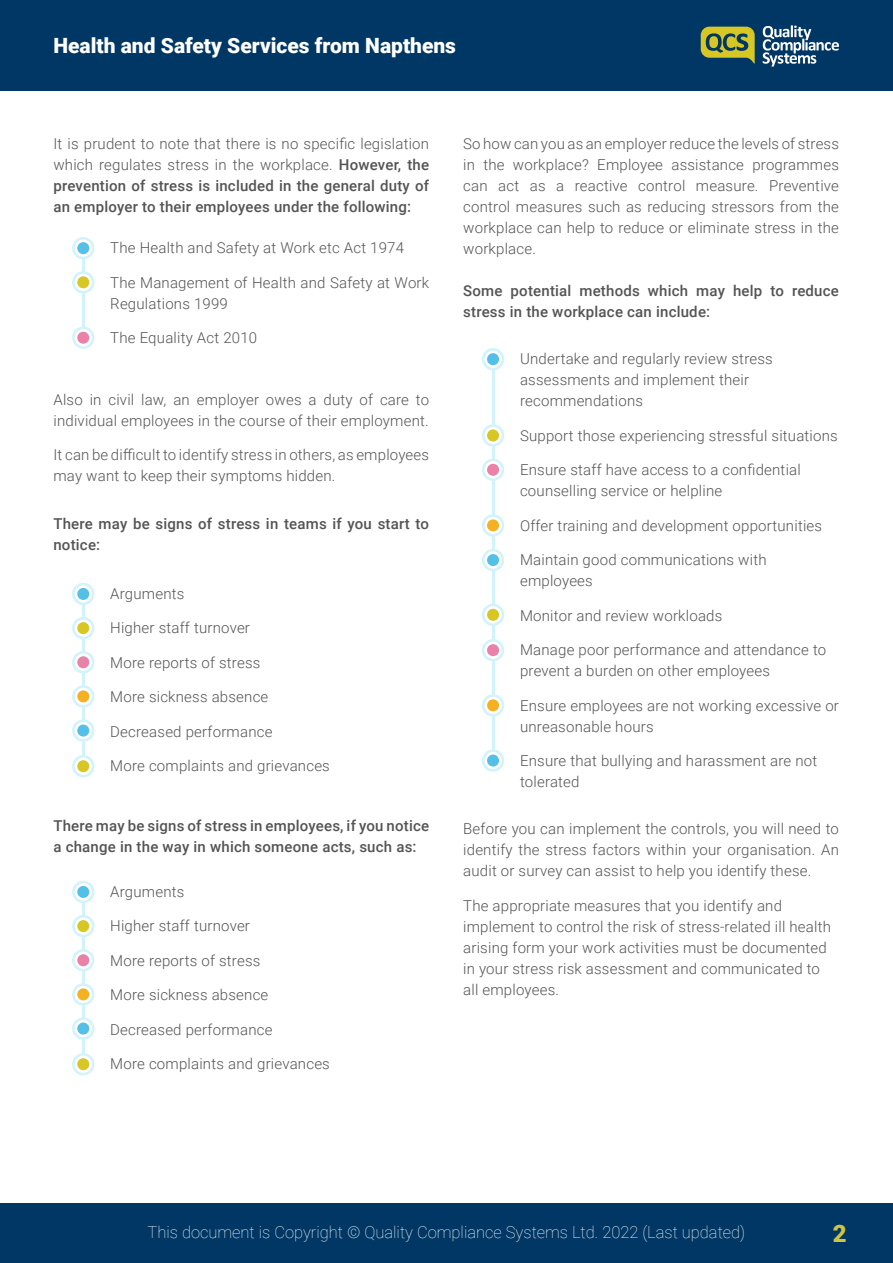
<style>
.page{position:relative;width:893px;height:1263px;background:#fff}
.page>*{position:absolute;margin:0;border:0;box-sizing:border-box;transform-origin:0 0}
.t1{font:900 24px "Roboto";color:#cfc53f}
.t2{font:900 21px "Roboto";color:#fff}
.t3{font:100 16.5px "Roboto";color:#fff}
.t4{font:300 15px/21px "Roboto";letter-spacing:.015em;color:#545454}
.t5{font:500 15px/21px "Roboto";letter-spacing:.015em;color:#545454}
.s1{font-weight:300}
</style>
<div class="page">
<div style="left:0;top:0;width:893px;height:90px;background:#003764"></div>
<div style="left:0;top:1203px;width:893px;height:60px;background:#003764"></div>
<svg style="left:701px;top:27px;width:54px;height:37px"></svg>
<svg style="left:763px;top:25px;width:76px;height:42px"></svg>
<svg style="left:72px;top:237px;width:22px;height:22px"></svg>
<div style="left:77px;top:242px;width:12px;height:12px;background:#54c0e8;border-radius:50%"></div>
<svg style="left:482px;top:348px;width:22px;height:22px"></svg>
<div style="left:487px;top:353px;width:12px;height:12px;background:#54c0e8;border-radius:50%"></div>
<svg style="left:72px;top:583px;width:22px;height:22px"></svg>
<div style="left:77px;top:588px;width:12px;height:12px;background:#54c0e8;border-radius:50%"></div>
<svg style="left:72px;top:881px;width:22px;height:22px"></svg>
<div style="left:77px;top:886px;width:12px;height:12px;background:#54c0e8;border-radius:50%"></div>
<svg style="left:72px;top:271px;width:22px;height:22px"></svg>
<div style="left:77px;top:276px;width:12px;height:12px;background:#d7c724;border-radius:50%"></div>
<svg style="left:72px;top:617px;width:22px;height:22px"></svg>
<div style="left:77px;top:622px;width:12px;height:12px;background:#d7c724;border-radius:50%"></div>
<svg style="left:72px;top:915px;width:22px;height:22px"></svg>
<div style="left:77px;top:920px;width:12px;height:12px;background:#d7c724;border-radius:50%"></div>
<svg style="left:72px;top:685px;width:22px;height:22px"></svg>
<div style="left:77px;top:690px;width:12px;height:12px;background:#f4b223;border-radius:50%"></div>
<svg style="left:72px;top:983px;width:22px;height:22px"></svg>
<div style="left:77px;top:988px;width:12px;height:12px;background:#f4b223;border-radius:50%"></div>
<svg style="left:72px;top:651px;width:22px;height:22px"></svg>
<div style="left:77px;top:656px;width:12px;height:12px;background:#ea81a8;border-radius:50%"></div>
<svg style="left:72px;top:949px;width:22px;height:22px"></svg>
<div style="left:77px;top:954px;width:12px;height:12px;background:#ea81a8;border-radius:50%"></div>
<svg style="left:72px;top:719px;width:22px;height:23px"></svg>
<div style="left:77px;top:724px;width:12px;height:12px;background:#54c0e8;border-radius:50%"></div>
<svg style="left:72px;top:1017px;width:22px;height:23px"></svg>
<div style="left:77px;top:1022px;width:12px;height:12px;background:#54c0e8;border-radius:50%"></div>
<svg style="left:72px;top:755px;width:22px;height:22px"></svg>
<div style="left:77px;top:760px;width:12px;height:12px;background:#d7c724;border-radius:50%"></div>
<svg style="left:72px;top:1053px;width:22px;height:22px"></svg>
<div style="left:77px;top:1058px;width:12px;height:12px;background:#d7c724;border-radius:50%"></div>
<svg style="left:72px;top:327px;width:22px;height:22px"></svg>
<div style="left:77px;top:332px;width:12px;height:12px;background:#ea81a8;border-radius:50%"></div>
<svg style="left:482px;top:694px;width:22px;height:22px"></svg>
<div style="left:487px;top:699px;width:12px;height:12px;background:#f4b223;border-radius:50%"></div>
<svg style="left:482px;top:749px;width:22px;height:23px"></svg>
<div style="left:487px;top:754px;width:12px;height:12px;background:#54c0e8;border-radius:50%"></div>
<hr style="left:82px;top:258px;width:3px;height:14px;background:#d2f3fc">
<hr style="left:492px;top:369px;width:2px;height:56px;background:#d2f3fc">
<hr style="left:82px;top:603px;width:3px;height:15px;background:#d2f3fc">
<hr style="left:82px;top:901px;width:3px;height:15px;background:#d2f3fc">
<hr style="left:82px;top:672px;width:3px;height:14px;background:#d2f3fc">
<hr style="left:82px;top:970px;width:3px;height:14px;background:#d2f3fc">
<hr style="left:82px;top:637px;width:3px;height:15px;background:#d2f3fc">
<hr style="left:82px;top:935px;width:3px;height:15px;background:#d2f3fc">
<hr style="left:82px;top:706px;width:3px;height:15px;background:#d2f3fc">
<hr style="left:82px;top:1004px;width:3px;height:15px;background:#d2f3fc">
<hr style="left:82px;top:741px;width:3px;height:15px;background:#d2f3fc">
<hr style="left:82px;top:1039px;width:3px;height:15px;background:#d2f3fc">
<hr style="left:82px;top:292px;width:3px;height:36px;background:#d2f3fc">
<svg style="left:482px;top:424px;width:22px;height:57px"></svg>
<hr style="left:492px;top:479px;width:2px;height:36px;background:#d2f3fc">
<svg style="left:482px;top:514px;width:22px;height:57px"></svg>
<hr style="left:492px;top:569px;width:2px;height:36px;background:#d2f3fc">
<svg style="left:482px;top:604px;width:22px;height:57px"></svg>
<hr style="left:492px;top:660px;width:2px;height:36px;background:#d2f3fc">
<hr style="left:492px;top:715px;width:2px;height:36px;background:#d2f3fc">
<h2 class="t2" style="left:53px;top:31px;width:404px">Health and Safety Services from Napthens</h2>
<p class="t5" style="left:53px;top:132px;width:377px;text-align:justify"><span class="s1">It is prudent to note that there is no specific legislation which regulates stress in the workplace.</span> However, the prevention of stress is included in the general duty of an employer to their employees under the following:</p>
<p class="t4" style="left:463px;top:132px;width:377px;text-align:justify">So how can you as an employer reduce the levels of stress in the workplace? Employee assistance programmes can act as a reactive control measure. Preventive control measures such as reducing stressors from the workplace can help to reduce or eliminate stress in the workplace.</p>
<p class="t5" style="left:463px;top:279px;width:377px">Some potential methods which may help to reduce stress in the workplace can include:</p>
<p class="t4" style="left:110px;top:237px;width:295px">The Health and Safety at Work etc Act 1974</p>
<p class="t4" style="left:110px;top:271px;width:320px">The Management of Health and Safety at Work<br>Regulations 1999</p>
<p class="t4" style="left:110px;top:327px;width:148px">The Equality Act 2010</p>
<p class="t4" style="left:53px;top:388px;width:377px">Also in civil law, an employer owes a duty of care to individual employees in the course of their employment.</p>
<p class="t4" style="left:53px;top:444px;width:377px">It can be difficult to identify stress in others, as employees may want to keep their symptoms hidden.</p>
<p class="t5" style="left:53px;top:513px;width:377px">There may be signs of stress in teams if you start to notice:</p>
<p class="t4" style="left:110px;top:582px;width:76px">Arguments</p>
<p class="t4" style="left:110px;top:617px;width:141px">Higher staff turnover</p>
<p class="t4" style="left:110px;top:651px;width:152px">More reports of stress</p>
<p class="t4" style="left:110px;top:686px;width:160px">More sickness absence</p>
<p class="t4" style="left:110px;top:720px;width:164px">Decreased performance</p>
<p class="t4" style="left:110px;top:755px;width:221px">More complaints and grievances</p>
<p class="t5" style="left:53px;top:815px;width:377px">There may be signs of stress in employees, if you notice a change in the way in which someone acts, such as:</p>
<p class="t4" style="left:110px;top:880px;width:76px">Arguments</p>
<p class="t4" style="left:110px;top:915px;width:141px">Higher staff turnover</p>
<p class="t4" style="left:110px;top:949px;width:152px">More reports of stress</p>
<p class="t4" style="left:110px;top:984px;width:160px">More sickness absence</p>
<p class="t4" style="left:110px;top:1018px;width:164px">Decreased performance</p>
<p class="t4" style="left:110px;top:1053px;width:221px">More complaints and grievances</p>
<p class="t4" style="left:520px;top:348px;width:254px">Undertake and regularly review stress assessments and implement their recommendations</p>
<p class="t4" style="left:520px;top:424px;width:319px">Support those experiencing stressful situations</p>
<p class="t4" style="left:520px;top:459px;width:282px">Ensure staff have access to a confidential counselling service or helpline</p>
<p class="t4" style="left:520px;top:514px;width:304px">Offer training and development opportunities</p>
<p class="t4" style="left:520px;top:549px;width:248px">Maintain good communications with employees</p>
<p class="t4" style="left:520px;top:604px;width:204px">Monitor and review workloads</p>
<p class="t4" style="left:520px;top:639px;width:308px">Manage poor performance and attendance to prevent a burden on other employees</p>
<p class="t4" style="left:520px;top:694px;width:320px">Ensure employees are not working excessive or unreasonable hours</p>
<p class="t4" style="left:520px;top:750px;width:299px">Ensure that bullying and harassment are not tolerated</p>
<p class="t4" style="left:463px;top:818px;width:377px;text-align:justify">Before you can implement the controls, you will need to identify the stress factors within your organisation. An audit or survey can assist to help you identify these.</p>
<p class="t4" style="left:463px;top:894px;width:369px">The appropriate measures that you identify and implement to control the risk of stress-related ill health arising form your work activities must be documented in your stress risk assessment and communicated to all employees.</p>
<p class="t3" style="left:148px;top:1220px;width:599px">This document is Copyright © Quality Compliance Systems Ltd. 2022 (Last updated)</p>
<h1 class="t1" style="left:833px;top:1217px;width:15px">2</h1>
</div>
